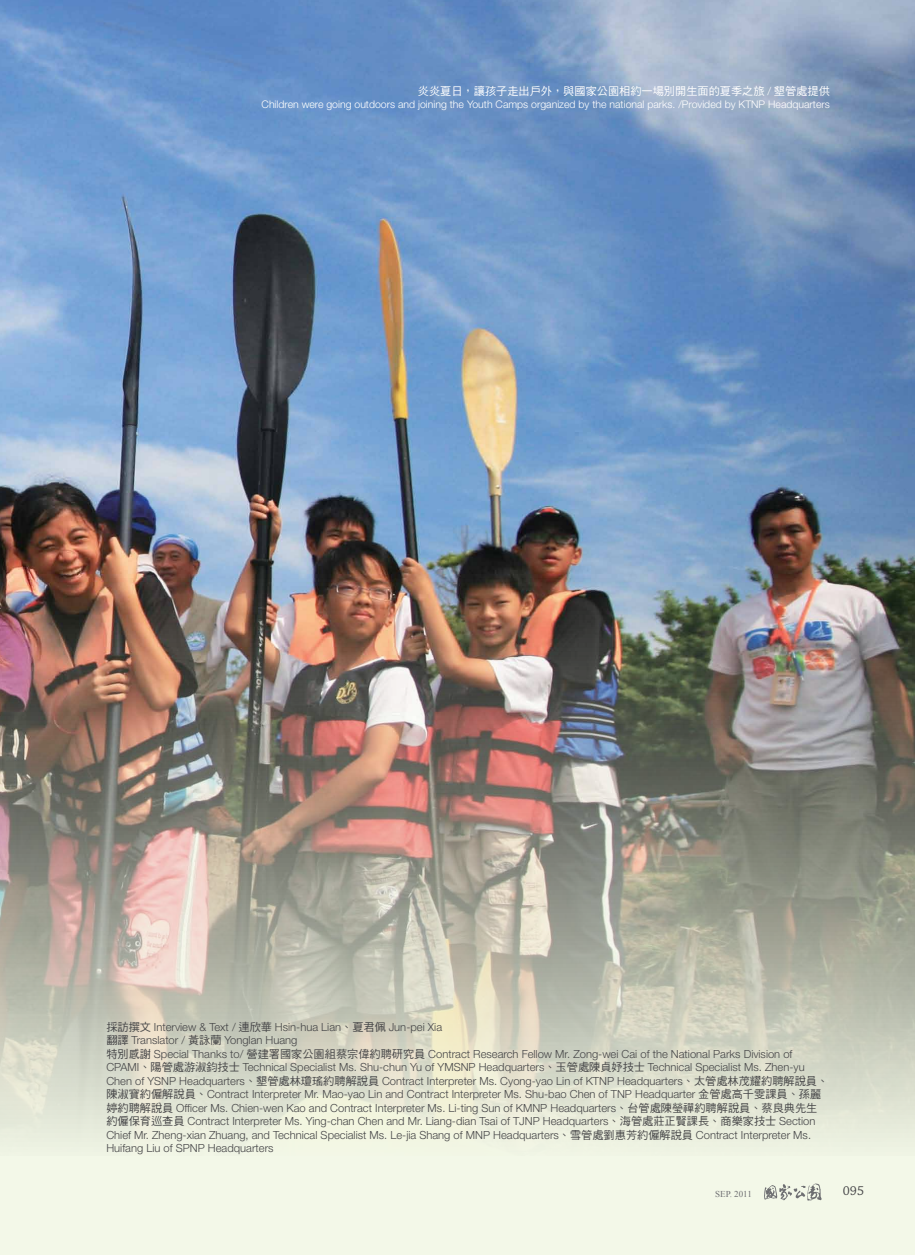
<style>
.page{position:relative;width:915px;height:1255px;background:#fff}
.page>*{position:absolute;margin:0;border:0;box-sizing:border-box;transform-origin:0 0}
.t1{font:13.5px "Chaparral Pro";color:#454547}
.t2{font:300 11.1px/13.5px "Helvetica Neue LT Std";color:#454547}
.t3{font:11.1px "DF Hei Std W5";color:#fff}
.t4{font:300 10.5px "Helvetica Neue LT Std";color:#fff}
.t5{font:9px "Times New Roman";color:#6d6e71}
.s1{font-family:"Helvetica Neue LT Std";font-weight:300}
.s2{font-family:"DF Hei Std W5";font-weight:400}
</style>
<div class="page">
<div style="left:0;top:0;width:914px;height:1254px;background:#f3f8e8"></div>
<img style="left:0;top:0;width:914px;height:1138px">
<svg style="left:764px;top:1183px;width:57px;height:17px"></svg>
<p class="t3" style="left:418px;top:85px;width:413px">炎炎夏日，讓孩子走出戶外，與國家公園相約一場別開生面的夏季之旅 <span class="s1">/</span> 墾管處提供</p>
<p class="t4" style="left:261px;top:98px;width:569px">Children were going outdoors and joining the Youth Camps organized by the national parks. /Provided by KTNP Headquarters</p>
<p class="t2" style="left:106px;top:1019px;width:723px"><span class="s2">採訪撰文</span> Interview &amp; Text / <span class="s2">連欣華</span> Hsin-hua Lian<span class="s2">、夏君佩</span> Jun-pei Xia<br><span class="s2">翻譯</span> Translator / <span class="s2">黃詠蘭</span> Yonglan Huang<br><span class="s2">特別感謝</span> Special Thanks to/ <span class="s2">營建署國家公園組蔡宗偉約聘研究員</span> Contract Research Fellow Mr. Zong-wei Cai of the National Parks Division of<br>CPAMI<span class="s2">、陽管處游淑鈞技士</span> Technical Specialist Ms. Shu-chun Yu of YMSNP Headquarters<span class="s2">、玉管處陳貞妤技士</span> Technical Specialist Ms. Zhen-yu Chen of YSNP Headquarters<span class="s2">、墾管處林瓊瑤約聘解說員</span> Contract Interpreter Ms. Cyong-yao Lin of KTNP Headquarters<span class="s2">、太管處林茂耀約聘解說員、陳淑寶約僱解說員、</span>Contract Interpreter Mr. Mao-yao Lin and Contract Interpreter Ms. Shu-bao Chen of TNP Headquarter <span class="s2">金管處高千雯課員、孫麗婷約聘解說員</span> Officer Ms. Chien-wen Kao and Contract Interpreter Ms. Li-ting Sun of KMNP Headquarters<span class="s2">、台管處陳瑩禪約聘解說員、蔡良典先生約僱保育巡查員</span> Contract Interpreter Ms. Ying-chan Chen and Mr. Liang-dian Tsai of TJNP Headquarters<span class="s2">、海管處莊正賢課長、商樂家技士</span> Section Chief Mr. Zheng-xian Zhuang, and Technical Specialist Ms. Le-jia Shang of MNP Headquarters<span class="s2">、雪管處劉惠芳約僱解說員</span> Contract Interpreter Ms.<br>Huifang Liu of SPNP Headquarters</p>
<p class="t5" style="left:715px;top:1188px;width:38px">SEP. 2011</p>
<p class="t1" style="left:842px;top:1183px;width:23px">095</p>
</div>
